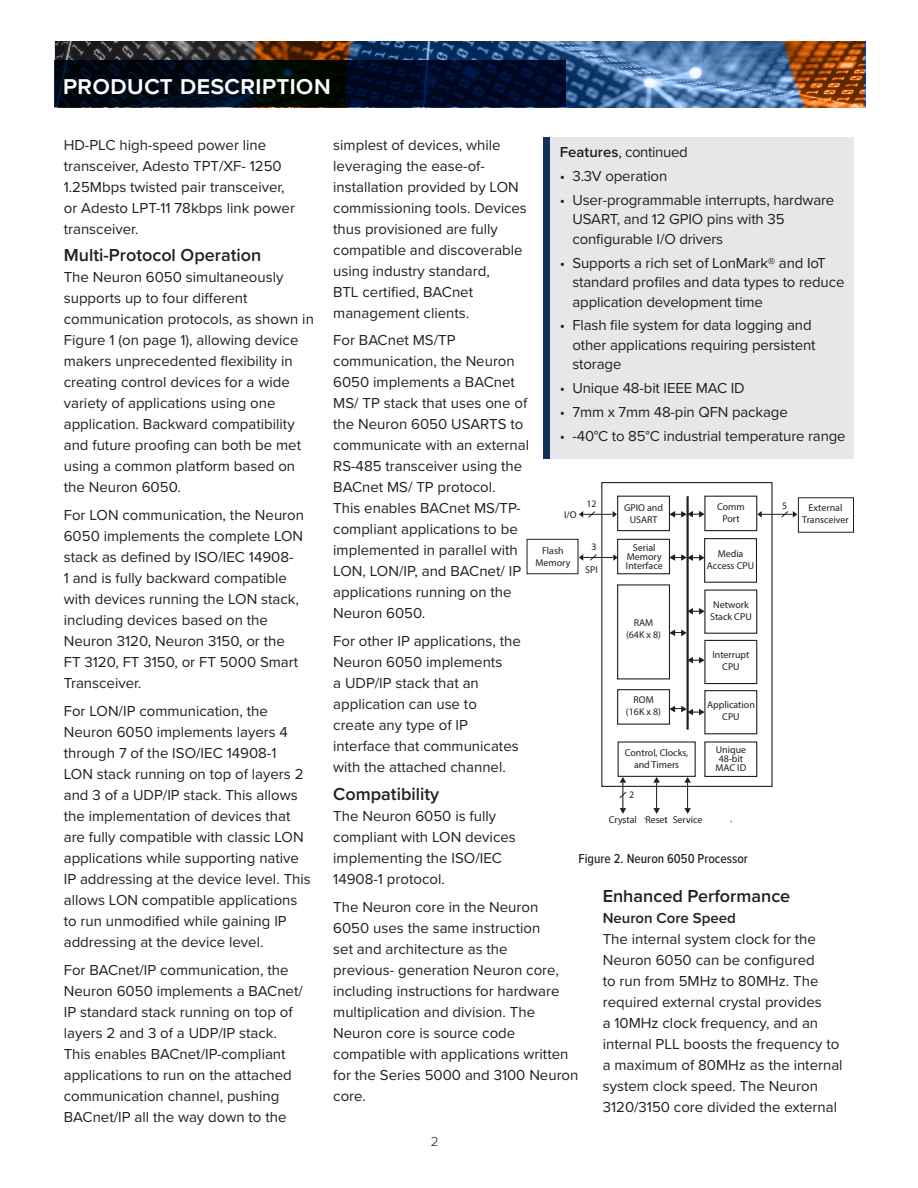
<style>
.page{position:relative;width:918px;height:1188px;background:#fff}
.page>*{position:absolute;margin:0;border:0;box-sizing:border-box;transform-origin:0 0}
.t1{font:600 27px "Proxima Nova";color:#fff}
.t2{font:600 18px "Proxima Nova";color:#231f20}
.t3{font:15px/21px "Proxima Nova";color:#231f20}
.t4{font:15px "Proxima Nova";letter-spacing:-.025em;color:#231f20}
.t5{font:600 15px "Proxima Nova";color:#231f20}
.t6{font:500 13.5px "Proxima Nova Cond";color:#231f20}
.t7{font:300 13.5px "Proxima Nova";color:#231f20}
.t8{font:9.9px/11.9px "Myriad Pro";color:#231f20;text-align:center}
.s1{font-weight:600}
</style>
<div class="page">
<svg style="left:54px;top:41px;width:142px;height:67px;background:#3a3a3d"></svg>
<svg style="left:196px;top:41px;width:150px;height:67px;background:#5c361b"></svg>
<svg style="left:346px;top:41px;width:518px;height:67px;background:#586983"></svg>
<svg style="left:54px;top:60px;width:512px;height:47px;background:#000a1b"></svg>
<div style="left:543px;top:137px;width:311px;height:322px;background:#e6e7e9"></div>
<div style="left:543px;top:137px;width:6px;height:322px;background:#103459"></div>
<div style="left:618px;top:741px;width:78px;height:36px;border:1px solid #211e1e"></div>
<hr style="left:687px;top:496px;width:2px;height:234px;background:#211e1e">
<div style="left:601px;top:482px;width:172px;height:305px;border:1px solid #211e1e"></div>
<img style="left:621px;top:742px;width:74px;height:34px">
<div style="left:617px;top:496px;width:53px;height:35px;border:1px solid #211e1e"></div>
<img style="left:618px;top:497px;width:51px;height:33px">
<div style="left:704px;top:496px;width:53px;height:35px;border:1px solid #211e1e"></div>
<img style="left:706px;top:497px;width:50px;height:33px">
<div style="left:617px;top:539px;width:53px;height:35px;border:1px solid #211e1e"></div>
<img style="left:618px;top:540px;width:51px;height:33px">
<div style="left:704px;top:538px;width:53px;height:45px;border:1px solid #211e1e"></div>
<img style="left:705px;top:539px;width:51px;height:43px">
<div style="left:617px;top:584px;width:53px;height:95px;border:1px solid #211e1e"></div>
<img style="left:618px;top:586px;width:51px;height:92px">
<div style="left:704px;top:590px;width:53px;height:44px;border:1px solid #211e1e"></div>
<img style="left:706px;top:591px;width:50px;height:42px">
<div style="left:704px;top:640px;width:53px;height:44px;border:1px solid #211e1e"></div>
<img style="left:706px;top:641px;width:50px;height:42px">
<div style="left:617px;top:689px;width:53px;height:36px;border:1px solid #211e1e"></div>
<img style="left:618px;top:690px;width:51px;height:33px">
<div style="left:704px;top:690px;width:53px;height:44px;border:1px solid #211e1e"></div>
<img style="left:706px;top:691px;width:50px;height:42px">
<div style="left:704px;top:741px;width:53px;height:36px;border:1px solid #211e1e"></div>
<img style="left:706px;top:743px;width:50px;height:33px">
<div style="left:527px;top:539px;width:51px;height:35px;border:1px solid #211e1e"></div>
<img style="left:526px;top:540px;width:40px;height:33px">
<svg style="left:579px;top:553px;width:39px;height:9px"></svg>
<svg style="left:579px;top:510px;width:38px;height:9px"></svg>
<svg style="left:669px;top:511px;width:36px;height:204px"></svg>
<div style="left:798px;top:497px;width:56px;height:36px;border:1px solid #211e1e"></div>
<svg style="left:757px;top:510px;width:40px;height:8px"></svg>
<svg style="left:618px;top:777px;width:9px;height:37px"></svg>
<svg style="left:653px;top:777px;width:7px;height:37px"></svg>
<svg style="left:684px;top:777px;width:7px;height:37px"></svg>
<h1 class="t1" style="left:63px;top:65px;width:270px">product description</h1>
<p class="t3" style="left:64px;top:133px;width:233px">HD-PLC high-speed power line transceiver, Adesto TPT/XF- 1250<br>1.25Mbps twisted pair transceiver, or Adesto LPT-11 78kbps link power transceiver.</p>
<p class="t2" style="left:64px;top:242px;width:199px">Multi-Protocol Operation</p>
<p class="t3" style="left:64px;top:266px;width:252px">The Neuron 6050 simultaneously supports up to four different communication protocols, as shown in Figure 1 (on page 1), allowing device makers unprecedented flexibility in creating control devices for a wide variety of applications using one application. Backward compatibility and future proofing can both be met using a common platform based on the Neuron 6050.</p>
<p class="t3" style="left:64px;top:504px;width:242px">For LON communication, the Neuron<br>6050 implements the complete LON stack as defined by ISO/IEC 14908-<br>1 and is fully backward compatible with devices running the LON stack, including devices based on the<br>Neuron 3120, Neuron 3150, or the<br>FT 3120, FT 3150, or FT 5000 Smart<br>Transceiver.</p>
<p class="t3" style="left:64px;top:700px;width:249px">For LON/IP communication, the Neuron 6050 implements layers 4 through 7 of the ISO/IEC 14908-1<br>LON stack running on top of layers 2 and 3 of a UDP/IP stack. This allows the implementation of devices that are fully compatible with classic LON applications while supporting native IP addressing at the device level. This allows LON compatible applications to run unmodified while gaining IP addressing at the device level.</p>
<p class="t3" style="left:64px;top:958px;width:241px">For BACnet/IP communication, the Neuron 6050 implements a BACnet/ IP standard stack running on top of layers 2 and 3 of a UDP/IP stack.<br>This enables BACnet/IP-compliant applications to run on the attached communication channel, pushing BACnet/IP all the way down to the</p>
<p class="t3" style="left:333px;top:133px;width:195px">simplest of devices, while leveraging the ease-of&shy;installation provided by LON commissioning tools. Devices thus provisioned are fully compatible and discoverable using industry standard,<br>BTL certified, BACnet management clients.</p>
<p class="t3" style="left:333px;top:329px;width:197px">For BACnet MS/TP communication, the Neuron<br>6050 implements a BACnet<br>MS/ TP stack that uses one of the Neuron 6050 USARTS to communicate with an external<br>RS-485 transceiver using the<br>BACnet MS/ TP protocol.<br>This enables BACnet MS/TP&shy;compliant applications to be implemented in parallel with<br>LON, LON/IP, and BACnet/ IP applications running on the<br>Neuron 6050.</p>
<p class="t3" style="left:333px;top:630px;width:189px">For other IP applications, the<br>Neuron 6050 implements<br>a UDP/IP stack that an application can use to create any type of IP interface that communicates with the attached channel.</p>
<p class="t2" style="left:333px;top:780px;width:108px">Compatibility</p>
<p class="t3" style="left:333px;top:805px;width:184px">The Neuron 6050 is fully compliant with LON devices implementing the ISO/IEC<br>14908-1 protocol.</p>
<p class="t3" style="left:333px;top:895px;width:247px">The Neuron core in the Neuron<br>6050 uses the same instruction<br>set and architecture as the<br>previous- generation Neuron core, including instructions for hardware multiplication and division. The<br>Neuron core is source code compatible with applications written for the Series 5000 and 3100 Neuron core.</p>
<p class="t4" style="left:560px;top:141px;width:129px"><span class="s1">Features</span>, continued</p>
<p class="t3" style="left:560px;top:165px;width:109px">• 3.3V operation</p>
<p class="t3" style="left:572px;top:189px;width:263px;line-height:19.5px;text-indent:-13px">• User-programmable interrupts, hardware<br>USART, and 12 GPIO pins with 35 configurable I/O drivers</p>
<p class="t3" style="left:572px;top:252px;width:274px;line-height:19.5px;text-indent:-13px">• Supports a rich set of LonMark® and IoT standard profiles and data types to reduce application development time</p>
<p class="t3" style="left:572px;top:315px;width:245px;line-height:19.5px;text-indent:-13px">• Flash file system for data logging and other applications requiring persistent storage</p>
<p class="t3" style="left:560px;top:377px;width:186px">• Unique 48-bit IEEE MAC ID</p>
<p class="t3" style="left:560px;top:401px;width:230px">• 7mm x 7mm 48-pin QFN package</p>
<p class="t3" style="left:560px;top:424px;width:287px">• -40°C to 85°C industrial temperature range</p>
<p class="t8" style="left:586px;top:498px;width:12px">12</p>
<p class="t8" style="left:782px;top:499px;width:7px">5</p>
<p class="t8" style="left:717px;top:500px;width:29px">Comm<br>Port</p>
<p class="t8" style="left:802px;top:502px;width:48px">External<br>Transceiver</p>
<p class="t8" style="left:624px;top:501px;width:40px">GPIO and<br>USART</p>
<p class="t8" style="left:626px;top:543px;width:38px;line-height:9.1px">Serial<br>Memory<br>Interface</p>
<p class="t8" style="left:564px;top:508px;width:14px">I/O</p>
<p class="t8" style="left:591px;top:541px;width:7px">3</p>
<p class="t8" style="left:535px;top:545px;width:36px">Flash<br>Memory</p>
<p class="t8" style="left:707px;top:548px;width:49px">Media<br>Access CPU</p>
<p class="t8" style="left:710px;top:598px;width:43px">Network<br>Stack CPU</p>
<p class="t8" style="left:712px;top:649px;width:39px">Interrupt<br>CPU</p>
<p class="t8" style="left:707px;top:699px;width:49px">Application<br>CPU</p>
<p class="t8" style="left:716px;top:745px;width:32px;line-height:9.1px">Unique<br>48-bit<br>MAC ID</p>
<p class="t8" style="left:585px;top:563px;width:14px">SPI</p>
<p class="t8" style="left:626px;top:617px;width:37px">RAM (64K x 8)</p>
<p class="t8" style="left:626px;top:694px;width:37px">ROM (16K x 8)</p>
<p class="t8" style="left:625px;top:746px;width:65px">Control, Clocks, and Timers</p>
<p class="t8" style="left:629px;top:788px;width:7px">2</p>
<p class="t8" style="left:609px;top:813px;width:95px">Crystal Reset Service</p>
<p class="t6" style="left:579px;top:848px;width:171px">Figure 2. Neuron 6050 Processor</p>
<p class="t2" style="left:603px;top:882px;width:189px">Enhanced Performance</p>
<p class="t5" style="left:603px;top:907px;width:135px">Neuron Core Speed</p>
<p class="t3" style="left:603px;top:928px;width:241px">The internal system clock for the<br>Neuron 6050 can be configured<br>to run from 5MHz to 80MHz. The required external crystal provides<br>a 10MHz clock frequency, and an internal PLL boosts the frequency to a maximum of 80MHz as the internal system clock speed. The Neuron<br>3120/3150 core divided the external</p>
<p class="t7" style="left:431px;top:1131px;width:9px">2</p>
</div>
